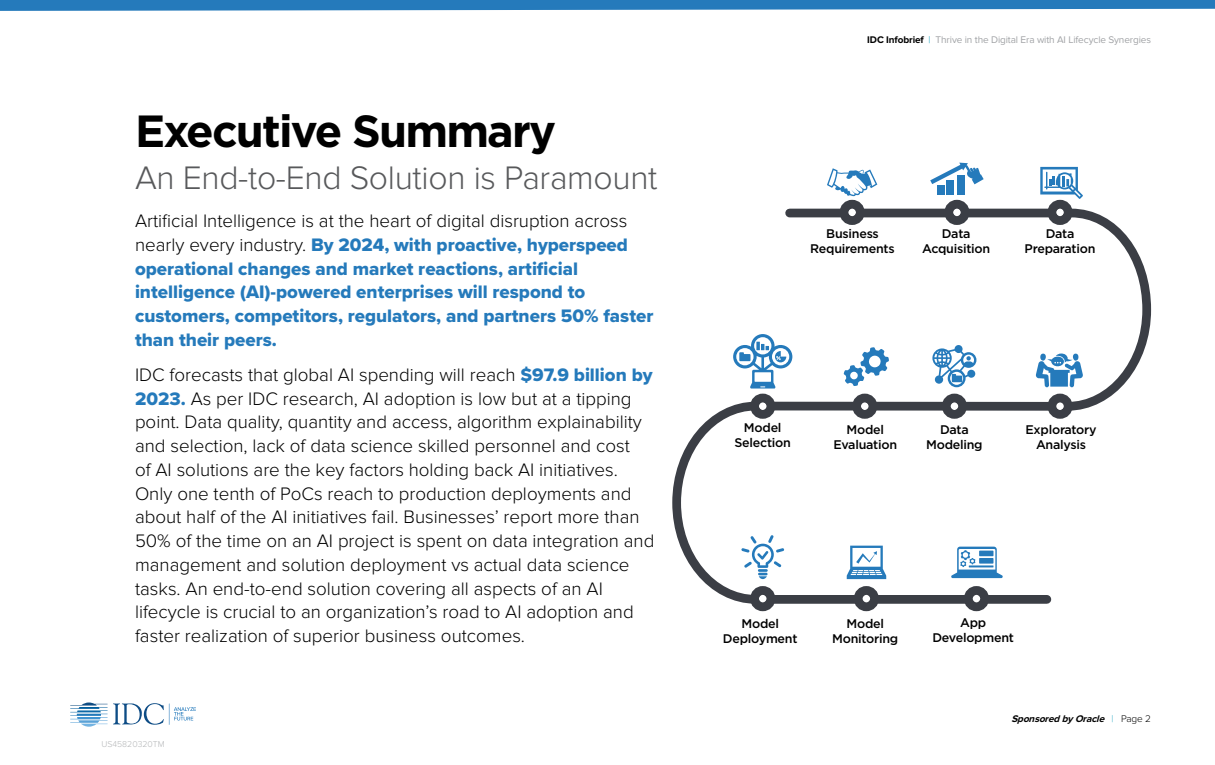
<style>
.page{position:relative;width:1215px;height:765px;background:#fff}
.page>*{position:absolute;margin:0;border:0;box-sizing:border-box;transform-origin:0 0}
.t1{font:700 45px "Gotham";letter-spacing:-.04em;color:#000}
.t2{font:300 33.75px "Proxima Nova";letter-spacing:-.01em;color:#58595b}
.t3{font:300 18.75px/23.8px "Proxima Nova";color:#000}
.t4{font:18.75px/23.8px "Proxima Nova Extrabld";color:#257abb}
.t5{font:500 12.5px/15px "Gotham";letter-spacing:-.02em;color:#000;text-align:center}
.t6{font:10px "Proxima Nova";letter-spacing:-.01em;color:#a1a3a6}
.t7{font:italic 700 10px "Proxima Nova";color:#000}
.t8{font:300 8.75px "Proxima Nova";color:#b4b6b8}
.s1{font-family:"Proxima Nova";font-weight:300;color:#000}
.s2{font-family:"Proxima Nova Extrabld";font-weight:400;color:#257abb}
.s3{font-weight:700;color:#000}
.s4{color:#36aec7}
.s5{font-weight:300;font-style:normal;color:#36aec7}
.s6{font-weight:300;font-style:normal}
</style>
<div class="page">
<svg style="left:70px;top:703px;width:126px;height:24px"></svg>
<svg style="left:0;top:0;width:1215px;height:11px;background:#3b87c2"></svg>
<svg style="left:827px;top:168px;width:50px;height:28px"></svg>
<svg style="left:1040px;top:167px;width:43px;height:32px"></svg>
<div style="left:937px;top:185px;width:7px;height:9px;background:#257abb"></div>
<div style="left:947px;top:180px;width:7px;height:14px;background:#257abb"></div>
<div style="left:957px;top:175px;width:8px;height:19px;background:#257abb"></div>
<svg style="left:930px;top:163px;width:54px;height:21px"></svg>
<svg style="left:672px;top:204px;width:480px;height:404px"></svg>
<div style="left:844px;top:204px;width:16px;height:17px;background:#fff;border-radius:50%"></div>
<div style="left:840px;top:200px;width:25px;height:25px;border:9px solid #3b3e45;border-radius:50%"></div>
<div style="left:949px;top:204px;width:16px;height:17px;background:#fff;border-radius:50%"></div>
<div style="left:944px;top:200px;width:26px;height:25px;border:9px solid #3b3e45;border-radius:50%"></div>
<div style="left:1052px;top:204px;width:16px;height:17px;background:#fff;border-radius:50%"></div>
<div style="left:1047px;top:200px;width:26px;height:25px;border:9px solid #3b3e45;border-radius:50%"></div>
<div style="left:1052px;top:398px;width:16px;height:16px;background:#fff;border-radius:50%"></div>
<div style="left:1047px;top:394px;width:26px;height:25px;border:9px solid #3b3e45;border-radius:50%"></div>
<div style="left:946px;top:398px;width:17px;height:16px;background:#fff;border-radius:50%"></div>
<div style="left:942px;top:394px;width:25px;height:25px;border:9px solid #3b3e45;border-radius:50%"></div>
<div style="left:968px;top:590px;width:17px;height:17px;background:#fff;border-radius:50%"></div>
<div style="left:964px;top:586px;width:25px;height:25px;border:9px solid #3b3e45;border-radius:50%"></div>
<div style="left:858px;top:590px;width:17px;height:17px;background:#fff;border-radius:50%"></div>
<div style="left:854px;top:586px;width:25px;height:25px;border:9px solid #3b3e45;border-radius:50%"></div>
<div style="left:755px;top:590px;width:16px;height:17px;background:#fff;border-radius:50%"></div>
<div style="left:750px;top:586px;width:25px;height:25px;border:9px solid #3b3e45;border-radius:50%"></div>
<div style="left:857px;top:398px;width:16px;height:16px;background:#fff;border-radius:50%"></div>
<div style="left:852px;top:394px;width:25px;height:25px;border:9px solid #3b3e45;border-radius:50%"></div>
<div style="left:755px;top:398px;width:16px;height:16px;background:#fff;border-radius:50%"></div>
<div style="left:750px;top:394px;width:25px;height:25px;border:9px solid #3b3e45;border-radius:50%"></div>
<p class="t1" style="left:135px;top:105px;width:423px">Executive Summary</p>
<p class="t2" style="left:135px;top:158px;width:524px">An End-to-End Solution is Paramount</p>
<p class="t4" style="left:135px;top:209px;width:520px"><span class="s1">Artificial Intelligence is at the heart of digital disruption across nearly every industry.</span> By 2024, with proactive, hyperspeed operational changes and market reactions, artificial intelligence (AI)-powered enterprises will respond to customers, competitors, regulators, and partners 50% faster than their peers.</p>
<p class="t3" style="left:135px;top:363px;width:521px">IDC forecasts that global AI spending will reach <span class="s2">$97.9 billion by 2023.</span> As per IDC research, AI adoption is low but at a tipping point. Data quality, quantity and access, algorithm explainability and selection, lack of data science skilled personnel and cost<br>of AI solutions are the key factors holding back AI initiatives.<br>Only one tenth of PoCs reach to production deployments and about half of the AI initiatives fail. Businesses’ report more than 50% of the time on an AI project is spent on data integration and management and solution deployment vs actual data science tasks. An end-to-end solution covering all aspects of an AI lifecycle is crucial to an organization’s road to AI adoption and faster realization of superior business outcomes.</p>
<p class="t8" style="left:101px;top:739px;width:65px">US45820320TM</p>
<p class="t6" style="left:867px;top:34px;width:285px"><span class="s3">IDC Infobrief</span> <span class="s4">|</span> Thrive in the Digital Era with AI Lifecycle Synergies</p>
<p class="t5" style="left:810px;top:225px;width:86px">Business<br>Requirements</p>
<p class="t5" style="left:942px;top:225px;width:30px">Data</p>
<p class="t5" style="left:922px;top:240px;width:70px">Acquisition</p>
<p class="t5" style="left:1046px;top:225px;width:30px">Data</p>
<p class="t5" style="left:1025px;top:240px;width:72px">Preparation</p>
<p class="t5" style="left:744px;top:420px;width:39px">Model</p>
<p class="t5" style="left:735px;top:435px;width:58px">Selection</p>
<p class="t5" style="left:846px;top:421px;width:39px">Model</p>
<p class="t5" style="left:833px;top:436px;width:65px">Evaluation</p>
<p class="t5" style="left:940px;top:421px;width:30px">Data</p>
<p class="t5" style="left:926px;top:436px;width:58px">Modeling</p>
<p class="t5" style="left:1025px;top:421px;width:73px">Exploratory</p>
<p class="t5" style="left:1036px;top:436px;width:52px">Analysis</p>
<p class="t5" style="left:741px;top:616px;width:39px">Model</p>
<p class="t5" style="left:723px;top:631px;width:76px">Deployment</p>
<p class="t5" style="left:846px;top:616px;width:39px">Model</p>
<p class="t5" style="left:832px;top:631px;width:68px">Monitoring</p>
<p class="t5" style="left:932px;top:614px;width:83px">App<br>Development</p>
<p class="t7" style="left:1011px;top:713px;width:141px">SponsoredbyOracle <span class="s5">|</span> <span class="s6">P a g e 2</span></p>
</div>
